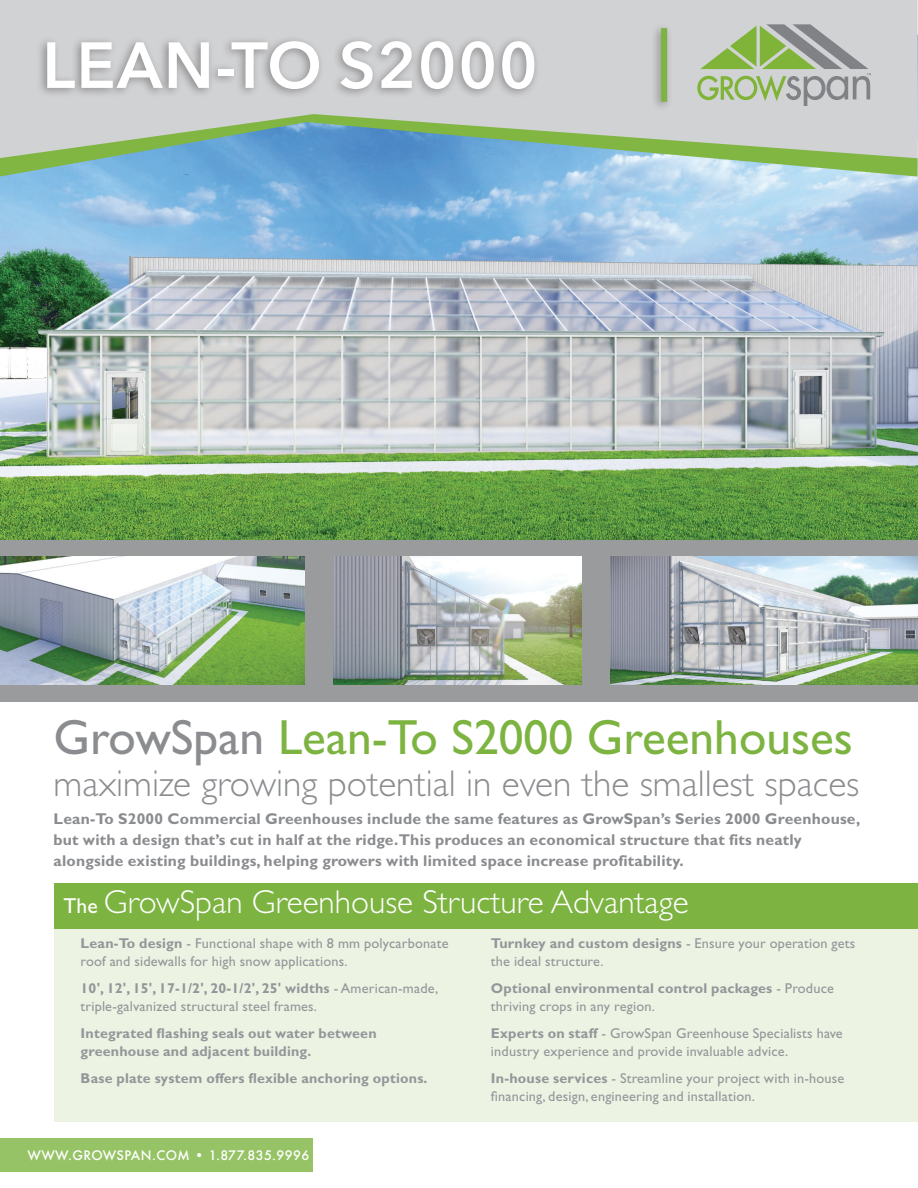
<style>
.page{position:relative;width:918px;height:1188px;background:#fff}
.page>*{position:absolute;margin:0;border:0;box-sizing:border-box;transform-origin:0 0}
.t1{font:600 64.35px "Avenir Next";letter-spacing:.02em;color:#fff}
.t2{font:49.5px "Gill Sans Std";color:#7db441}
.t3{font:300 37.35px "Gill Sans Std";color:#8a8c8f}
.t4{font:300 33.15px "Gill Sans Std";color:#fff}
.t5{font:700 15.75px/21px "Gill Sans Std";letter-spacing:.015em;color:#8a8c8f}
.Bullet_Paragraph{font:14.25px/18px "Gill Sans Std";letter-spacing:.015em;color:#949699}
.Bullet_Paragraph-2{font:700 14.25px/18px "Gill Sans Std";letter-spacing:.015em;color:#949699}
.t6{font:500 12.75px "Futura";letter-spacing:.03em;color:#fff}
.s1{color:#8a8c8f}
.s2{font-weight:400;font-size:21.6px}
.s3{font-weight:700}
.s4{font-weight:400}
</style>
<div class="page">
<div style="left:54px;top:919px;width:864px;height:203px;background:#e8f0dd"></div>
<div style="left:54px;top:883px;width:864px;height:45px;background:#7db441"></div>
<div style="left:0;top:472px;width:918px;height:230px;background:#999b9d"></div>
<img style="left:0;top:177px;width:918px;height:363px">
<img style="left:0;top:556px;width:304px;height:129px">
<img style="left:333px;top:556px;width:249px;height:129px">
<img style="left:611px;top:556px;width:307px;height:129px">
<div style="left:0;top:0;width:918px;height:114px;background:#d1d2d4"></div>
<svg style="left:0;top:114px;width:918px;height:63px;background:#98bbb8"></svg>
<div style="left:651px;top:22px;width:22px;height:90px;background:#231f20;opacity:.4"></div>
<div style="left:661px;top:28px;width:6px;height:74px;background:#7db441"></div>
<div style="left:36px;top:35px;width:505px;height:65px;background:#231f20;opacity:.4"></div>
<div style="left:0;top:1139px;width:313px;height:33px;background:#97c367"></div>
<svg style="left:697px;top:24px;width:174px;height:82px;background:#b0bda4"></svg>
<p class="t1" style="left:42px;top:10px;width:497px">LEAN-TO S2000</p>
<p class="t2" style="left:54px;top:709px;width:801px"><span class="s1">GrowSpan</span> Lean-To S2000 Greenhouses</p>
<p class="t3" style="left:54px;top:762px;width:807px">maximize growing potential in even the smallest spaces</p>
<p class="t5" style="left:54px;top:809px;width:808px">Lean-To S2000 Commercial Greenhouses include the same features as GrowSpan’s Series 2000 Greenhouse, but with a design that’s cut in half at the ridge. This produces an economical structure that fits neatly alongside existing buildings, helping growers with limited space increase profitability.</p>
<p class="t4" style="left:64px;top:884px;width:627px"><span class="s2">The</span> GrowSpan Greenhouse Structure Advantage</p>
<p class="Bullet_Paragraph" style="left:81px;top:934px;width:369px"><span class="s3">Lean-To design</span> - Functional shape with 8 mm polycarbonate roof and sidewalls for high snow applications.</p>
<p class="Bullet_Paragraph" style="left:81px;top:979px;width:359px"><span class="s3">10', 12', 15', 17-1/2', 20-1/2', 25' widths</span> - American-made, triple-galvanized structural steel frames.</p>
<p class="Bullet_Paragraph-2" style="left:81px;top:1024px;width:298px">Integrated flashing seals out water between greenhouse and adjacent building.</p>
<p class="Bullet_Paragraph-2" style="left:81px;top:1069px;width:348px">Base plate system offers flexible anchoring options.</p>
<p class="t6" style="left:27px;top:1146px;width:283px">WWW.GROWSPAN.COM • 1.877.835.9996</p>
<p class="Bullet_Paragraph" style="left:491px;top:934px;width:366px"><span class="s3">Turnkey and custom designs</span> - Ensure your operation gets the ideal structure.</p>
<p class="Bullet_Paragraph-2" style="left:491px;top:979px;width:345px">Optional environmental control packages <span class="s4">- Produce thriving crops in any region.</span></p>
<p class="Bullet_Paragraph" style="left:491px;top:1024px;width:353px"><span class="s3">Experts on staff</span> - GrowSpan Greenhouse Specialists have industry experience and provide invaluable advice.</p>
<p class="Bullet_Paragraph" style="left:491px;top:1069px;width:355px"><span class="s3">In-house services</span> - Streamline your project with in-house financing, design, engineering and installation.</p>
</div>
